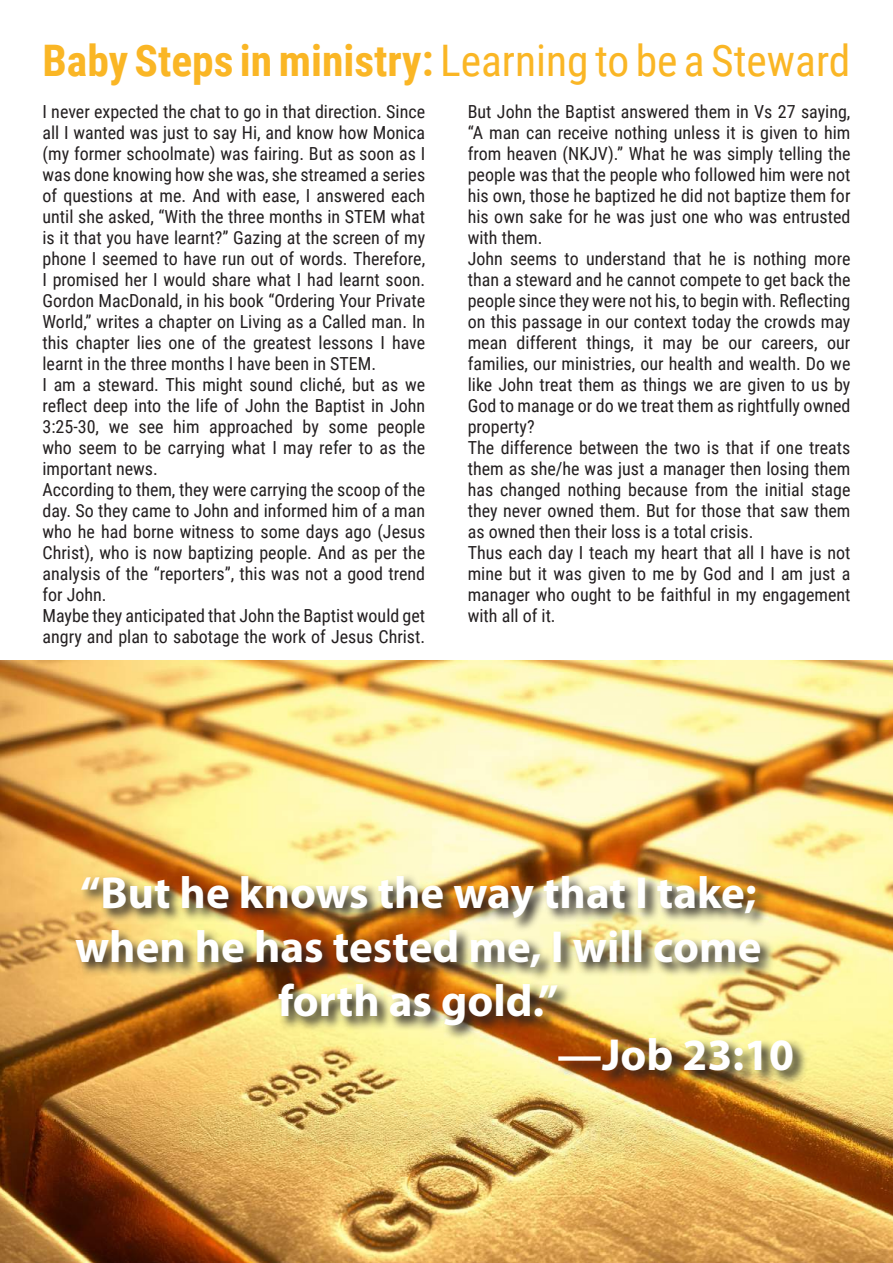
<style>
.page{position:relative;width:893px;height:1263px;background:#fff}
.page>*{position:absolute;margin:0;border:0;box-sizing:border-box;transform-origin:0 0}
.t1{font:700 45px "Myriad Pro";color:#fff}
.t2{font:700 43.5px "Roboto Condensed";color:#fab625}
.t3{font:18px/21px "Roboto Condensed";color:#231f20}
.s1{font-weight:400}
</style>
<div class="page">
<img style="left:0;top:660px;width:893px;height:603px">
<img style="left:74px;top:873px;width:733px;height:212px">
<h2 class="t2" style="left:43px;top:30px;width:809px">Baby Steps in ministry: <span class="s1">Learning to be a Steward</span></h2>
<p class="t3" style="left:43px;top:101px;width:384px">I never expected the chat to go in that direction. Since all I wanted was just to say Hi, and know how Monica (my former schoolmate) was fairing. But as soon as I was done knowing how she was, she streamed a series of questions at me. And with ease, I answered each until she asked, “With the three months in STEM what is it that you have learnt?” Gazing at the screen of my phone I seemed to have run out of words. Therefore, I promised her I would share what I had learnt soon.<br>Gordon MacDonald, in his book “Ordering Your Private World,” writes a chapter on Living as a Called man. In this chapter lies one of the greatest lessons I have learnt in the three months I have been in STEM.<br>I am a steward. This might sound cliché, but as we reflect deep into the life of John the Baptist in John 3:25-30, we see him approached by some people who seem to be carrying what I may refer to as the important news.<br>According to them, they were carrying the scoop of the day. So they came to John and informed him of a man who he had borne witness to some days ago (Jesus Christ), who is now baptizing people. And as per the analysis of the “reporters”, this was not a good trend for John.<br>Maybe they anticipated that John the Baptist would get angry and plan to sabotage the work of Jesus Christ.</p>
<p class="t3" style="left:468px;top:101px;width:384px">But John the Baptist answered them in Vs 27 saying, “A man can receive nothing unless it is given to him from heaven (NKJV).” What he was simply telling the people was that the people who followed him were not his own, those he baptized he did not baptize them for his own sake for he was just one who was entrusted with them.<br>John seems to understand that he is nothing more than a steward and he cannot compete to get back the people since they were not his, to begin with. Reflecting on this passage in our context today the crowds may mean different things, it may be our careers, our families, our ministries, our health and wealth. Do we like John treat them as things we are given to us by God to manage or do we treat them as rightfully owned property?<br>The difference between the two is that if one treats them as she/he was just a manager then losing them has changed nothing because from the initial stage they never owned them. But for those that saw them as owned then their loss is a total crisis.<br>Thus each day I teach my heart that all I have is not mine but it was given to me by God and I am just a manager who ought to be faithful in my engagement with all of it.</p>
<h1 class="t1" style="left:80px;top:863px;width:678px">“But he knows the way that I take;</h1>
<h1 class="t1" style="left:75px;top:917px;width:688px">when he has tested me, I will come</h1>
<h1 class="t1" style="left:278px;top:971px;width:282px">forth as gold.”</h1>
<h1 class="t1" style="left:557px;top:1025px;width:238px">—Job 23:10</h1>
</div>
